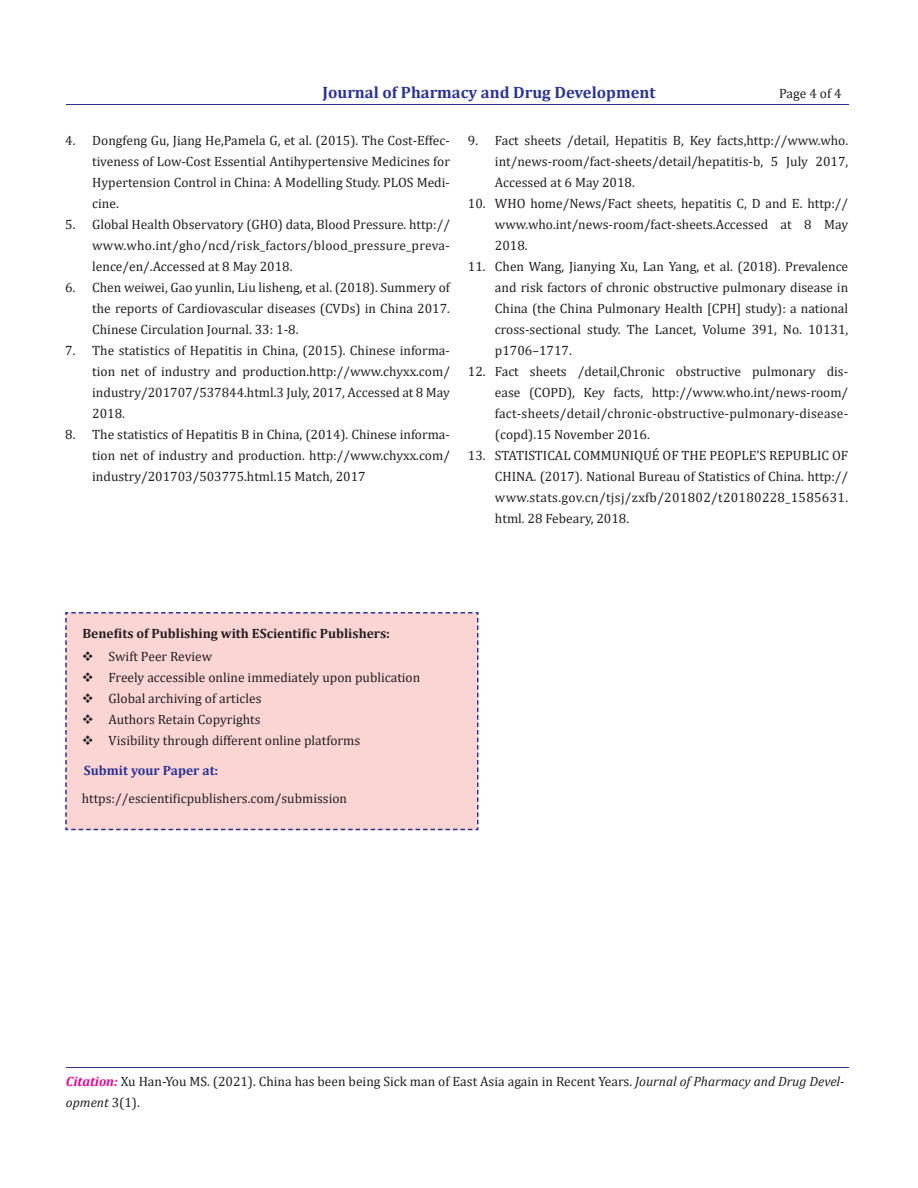
<style>
.page{position:relative;width:918px;height:1188px;background:#fff}
.page>*{position:absolute;margin:0;border:0;box-sizing:border-box;transform-origin:0 0}
.t1{font:700 16.5px "Cambria";color:#2b3393}
.t2{font:13.5px/21px "Cambria";color:#231f20;text-align:justify}
.t3{font:700 13.5px "Cambria";color:#231f20}
.t4{font:700 13.5px "Cambria";color:#2b3393}
.s1{font-weight:700;font-style:italic;color:#ed028c}
.s2{font-style:italic}
</style>
<div class="page">
<hr style="left:66px;top:105px;width:782px;height:1px;background:#2b3393">
<hr style="left:66px;top:1068px;width:782px;height:1px;background:#2b3393">
<div style="left:65px;top:612px;width:414px;height:219px;background:#fbd5d4"></div>
<p class="t1" style="left:322px;top:80px;width:334px">Journal of Pharmacy and Drug Development</p>
<p class="t2" style="left:779px;top:83px;width:64px">Page 4 of 4</p>
<p class="t2" style="left:92px;top:130px;width:359px;text-indent:-27px">4. Dongfeng Gu, Jiang He,Pamela G, et al. (2015). The Cost-Effec&shy;tiveness of Low-Cost Essential Antihypertensive Medicines for Hypertension Control in China: A Modelling Study. PLOS Medi&shy;cine.</p>
<p class="t2" style="left:92px;top:214px;width:359px;text-indent:-27px">5. Global Health Observatory (GHO) data, Blood Pressure. http:// www.who.int/gho/ncd/risk_factors/blood_pressure_preva&shy;lence/en/.Accessed at 8 May 2018.</p>
<p class="t2" style="left:92px;top:277px;width:359px;text-indent:-27px">6. Chen weiwei, Gao yunlin, Liu lisheng, et al. (2018). Summery of the reports of Cardiovascular diseases (CVDs) in China 2017.<br>Chinese Circulation Journal. 33: 1-8.</p>
<p class="t2" style="left:92px;top:340px;width:359px;text-indent:-27px">7. The statistics of Hepatitis in China, (2015). Chinese informa&shy;tion net of industry and production.http://www.chyxx.com/ industry/201707/537844.html.3 July, 2017, Accessed at 8 May 2018.</p>
<p class="t2" style="left:92px;top:424px;width:359px;text-indent:-27px">8. The statistics of Hepatitis B in China, (2014). Chinese informa&shy;tion net of industry and production. http://www.chyxx.com/ industry/201703/503775.html.15 Match, 2017</p>
<p class="t2" style="left:495px;top:130px;width:355px;text-indent:-27px">9. Fact sheets /detail, Hepatitis B, Key facts,http://www.who. int/news-room/fact-sheets/detail/hepatitis-b, 5 July 2017, Accessed at 6 May 2018.</p>
<p class="t2" style="left:495px;top:193px;width:355px;text-indent:-27px">10. WHO home/News/Fact sheets, hepatitis C, D and E. http:// www.who.int/news-room/fact-sheets.Accessed at 8 May 2018.</p>
<p class="t2" style="left:495px;top:256px;width:355px;text-indent:-27px">11. Chen Wang, Jianying Xu, Lan Yang, et al. (2018). Prevalence and risk factors of chronic obstructive pulmonary disease in China (the China Pulmonary Health [CPH] study): a national cross-sectional study. The Lancet, Volume 391, No. 10131, p1706–1717.</p>
<p class="t2" style="left:495px;top:361px;width:355px;text-indent:-27px">12. Fact sheets /detail,Chronic obstructive pulmonary dis&shy;ease (COPD), Key facts, http://www.who.int/news-room/ fact-sheets/detail/chronic-obstructive-pulmonary-disease-(copd).15 November 2016.</p>
<p class="t2" style="left:495px;top:445px;width:355px;text-indent:-27px">13. STATISTICAL COMMUNIQUÉ OF THE PEOPLE’S REPUBLIC OF CHINA. (2017). National Bureau of Statistics of China. http:// www.stats.gov.cn/tjsj/zxfb/201802/t20180228_1585631. html. 28 Febeary, 2018.</p>
<p class="t3" style="left:82px;top:624px;width:309px">Benefits of Publishing with EScientific Publishers:</p>
<p class="t2" style="left:82px;top:646px;width:132px">❖ Swift Peer Review</p>
<p class="t2" style="left:82px;top:667px;width:340px">❖ Freely accessible online immediately upon publication</p>
<p class="t2" style="left:82px;top:688px;width:181px">❖ Global archiving of articles</p>
<p class="t2" style="left:82px;top:709px;width:180px">❖ Authors Retain Copyrights</p>
<p class="t2" style="left:82px;top:730px;width:280px">❖ Visibility through different online platforms</p>
<p class="t4" style="left:84px;top:761px;width:136px">Submit your Paper at:</p>
<p class="t2" style="left:82px;top:788px;width:267px">https://escientificpublishers.com/submission</p>
<p class="t2" style="left:66px;top:1071px;width:780px"><span class="s1">Citation:</span> Xu Han-You MS. (2021). China has been being Sick man of East Asia again in Recent Years. <span class="s2">Journal of Pharmacy and Drug Devel&shy;opment</span> 3(1).</p>
</div>
